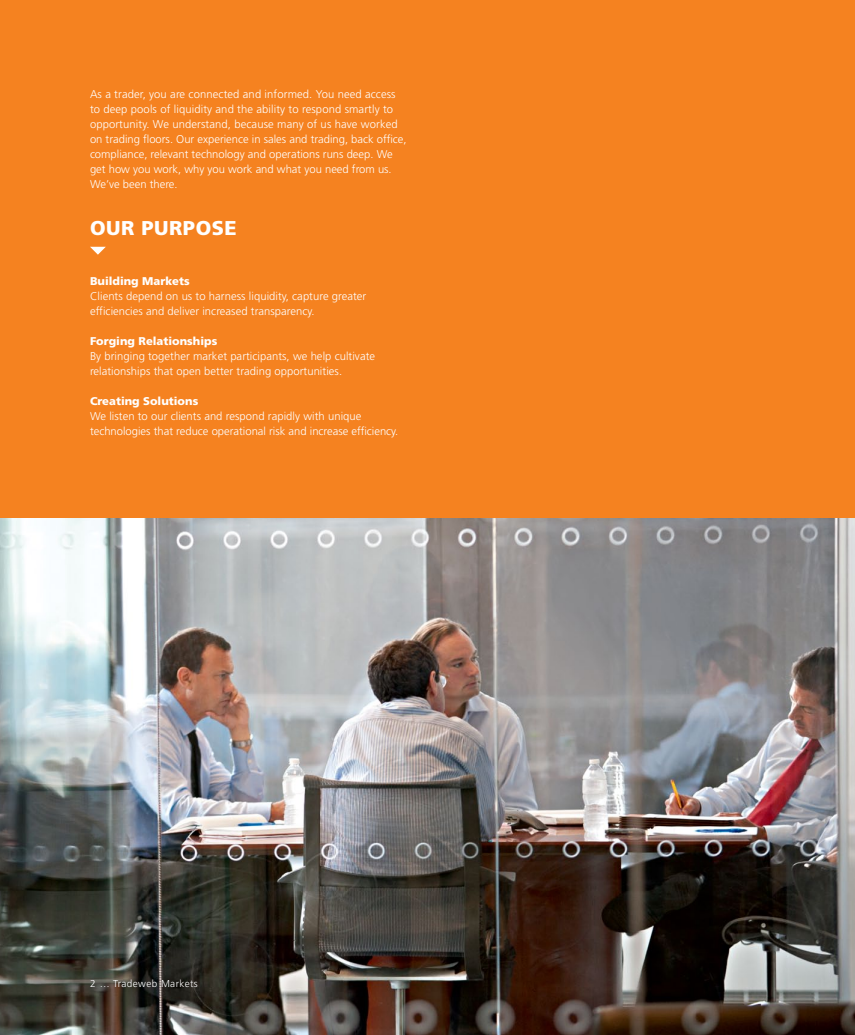
<style>
.page{position:relative;width:855px;height:1035px;background:#fff}
.page>*{position:absolute;margin:0;border:0;box-sizing:border-box;transform-origin:0 0}
.t1{font:900 20px "Frutiger LT Std";color:#fff}
.t2{font:300 11.25px/15px "Frutiger LT Std";letter-spacing:.005em;color:#fff}
.t3{font:900 11.25px "Frutiger LT Std";color:#fff}
.t4{font:300 10px "Frutiger LT Std";letter-spacing:.04em;color:#fff}
</style>
<div class="page">
<img style="left:0;top:518px;width:855px;height:517px">
<div style="left:0;top:0;width:855px;height:518px;background:#f58220"></div>
<svg style="left:90px;top:247px;width:16px;height:8px"></svg>
<p class="t2" style="left:90px;top:87px;width:318px">As a trader, you are connected and informed. You need access to deep pools of liquidity and the ability to respond smartly to opportunity. We understand, because many of us have worked on trading floors. Our experience in sales and trading, back office, compliance, relevant technology and operations runs deep. We get how you work, why you work and what you need from us.<br>We’ve been there.</p>
<h1 class="t1" style="left:90px;top:216px;width:16px">our</h1>
<h1 class="t1" style="left:141px;top:216px;width:15px">purpose</h1>
<p class="t3" style="left:90px;top:274px;width:101px">Building Markets</p>
<p class="t2" style="left:90px;top:288px;width:278px">Clients depend on us to harness liquidity, capture greater efficiencies and deliver increased transparency.</p>
<p class="t3" style="left:90px;top:334px;width:129px">Forging Relationships</p>
<p class="t2" style="left:90px;top:348px;width:287px">By bringing together market participants, we help cultivate relationships that open better trading opportunities.</p>
<p class="t3" style="left:90px;top:394px;width:110px">Creating Solutions</p>
<p class="t2" style="left:90px;top:408px;width:310px">We listen to our clients and respond rapidly with unique technologies that reduce operational risk and increase efficiency.</p>
<p class="t4" style="left:90px;top:978px;width:109px">2 … Tradeweb Markets</p>
</div>
